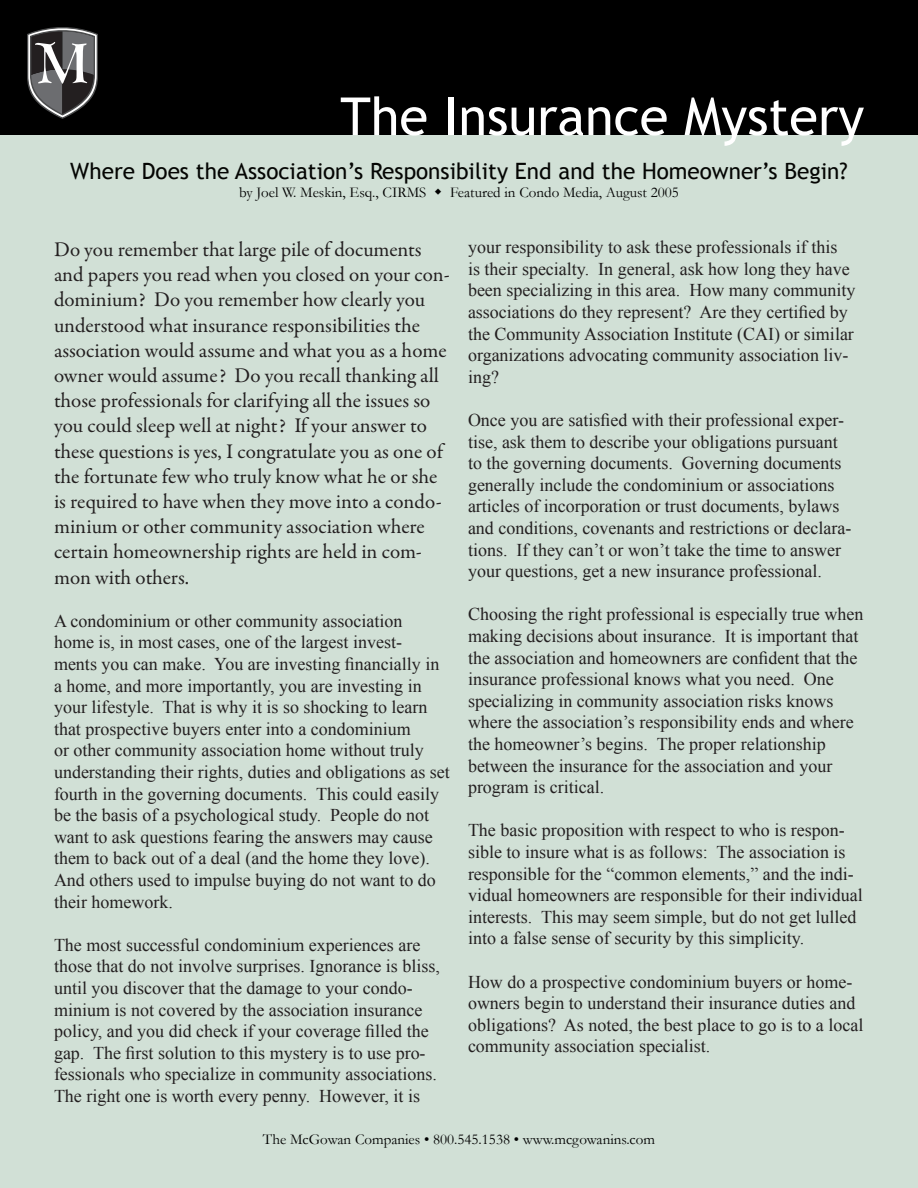
<style>
.page{position:relative;width:918px;height:1188px;background:#fff}
.page>*{position:absolute;margin:0;border:0;box-sizing:border-box;transform-origin:0 0}
.t1{font:52.5px "Trebuchet MS";color:#fff}
.t2{font:22.5px "Trebuchet MS";color:#040503}
.t3{font:21px/25.2px "Garamond Premr Pro";color:#231f20}
.t4{font:18px/21.6px "Times New Roman";color:#231f20}
.t5{font:15px "Garamond";color:#000}
</style>
<div class="page">
<div style="left:0;top:109px;width:918px;height:1079px;background:#d1e0d6"></div>
<div style="left:0;top:0;width:918px;height:135px;background:#000"></div>
<svg style="left:27px;top:27px;width:71px;height:92px"></svg>
<p class="t1" style="left:340px;top:86px;width:525px">The Insurance Mystery</p>
<p class="t2" style="left:70px;top:157px;width:779px">Where Does the Association’s Responsibility End and the Homeowner’s Begin?</p>
<p class="t5" style="left:239px;top:182px;width:189px">by Joel W. Meskin, Esq., CIRMS</p>
<p class="t5" style="left:450px;top:182px;width:230px">Featured in Condo Media, August 2005</p>
<p class="t3" style="left:54px;top:237px;width:397px">Do you remember that large pile of documents and papers you read when you closed on your con&shy;dominium? Do you remember how clearly you understood what insurance responsibilities the association would assume and what you as a home owner would assume? Do you recall thanking all those professionals for clarifying all the issues so you could sleep well at night? If your answer to these questions is yes, I congratulate you as one of the fortunate few who truly know what he or she is required to have when they move into a condo&shy;minium or other community association where certain homeownership rights are held in com&shy;mon with others.</p>
<p class="t4" style="left:54px;top:610px;width:397px">A condominium or other community association<br>home is, in most cases, one of the largest invest-<br>ments you can make. You are investing financially in a home, and more importantly, you are investing in your lifestyle. That is why it is so shocking to learn that prospective buyers enter into a condominium<br>or other community association home without truly understanding their rights, duties and obligations as set fourth in the governing documents. This could easily be the basis of a psychological study. People do not want to ask questions fearing the answers may cause them to back out of a deal (and the home they love).<br>And others used to impulse buying do not want to do their homework.</p>
<p class="t4" style="left:54px;top:934px;width:387px">The most successful condominium experiences are those that do not involve surprises. Ignorance is bliss, until you discover that the damage to your condo&shy;minium is not covered by the association insurance policy, and you did check if your coverage filled the gap. The first solution to this mystery is to use pro&shy;fessionals who specialize in community associations.<br>The right one is worth every penny. However, it is</p>
<p class="t4" style="left:468px;top:236px;width:389px">your responsibility to ask these professionals if this<br>is their specialty. In general, ask how long they have been specializing in this area. How many community associations do they represent? Are they certified by the Community Association Institute (CAI) or similar organizations advocating community association liv&shy;ing?</p>
<p class="t4" style="left:468px;top:409px;width:385px">Once you are satisfied with their professional exper&shy;tise, ask them to describe your obligations pursuant to the governing documents. Governing documents generally include the condominium or associations articles of incorporation or trust documents, bylaws and conditions, covenants and restrictions or declara&shy;tions. If they can’t or won’t take the time to answer your questions, get a new insurance professional.</p>
<p class="t4" style="left:468px;top:603px;width:397px">Choosing the right professional is especially true when making decisions about insurance. It is important that the association and homeowners are confident that the insurance professional knows what you need. One specializing in community association risks knows where the association’s responsibility ends and where the homeowner’s begins. The proper relationship between the insurance for the association and your program is critical.</p>
<p class="t4" style="left:468px;top:819px;width:396px">The basic proposition with respect to who is respon&shy;sible to insure what is as follows: The association is responsible for the “common elements,” and the indi&shy;vidual homeowners are responsible for their individual interests. This may seem simple, but do not get lulled into a false sense of security by this simplicity.</p>
<p class="t4" style="left:468px;top:971px;width:397px">How do a prospective condominium buyers or home&shy;owners begin to understand their insurance duties and obligations? As noted, the best place to go is to a local community association specialist.</p>
<p class="t5" style="left:263px;top:1129px;width:394px">The McGowan Companies • 800.545.1538 • www.mcgowanins.com</p>
</div>
